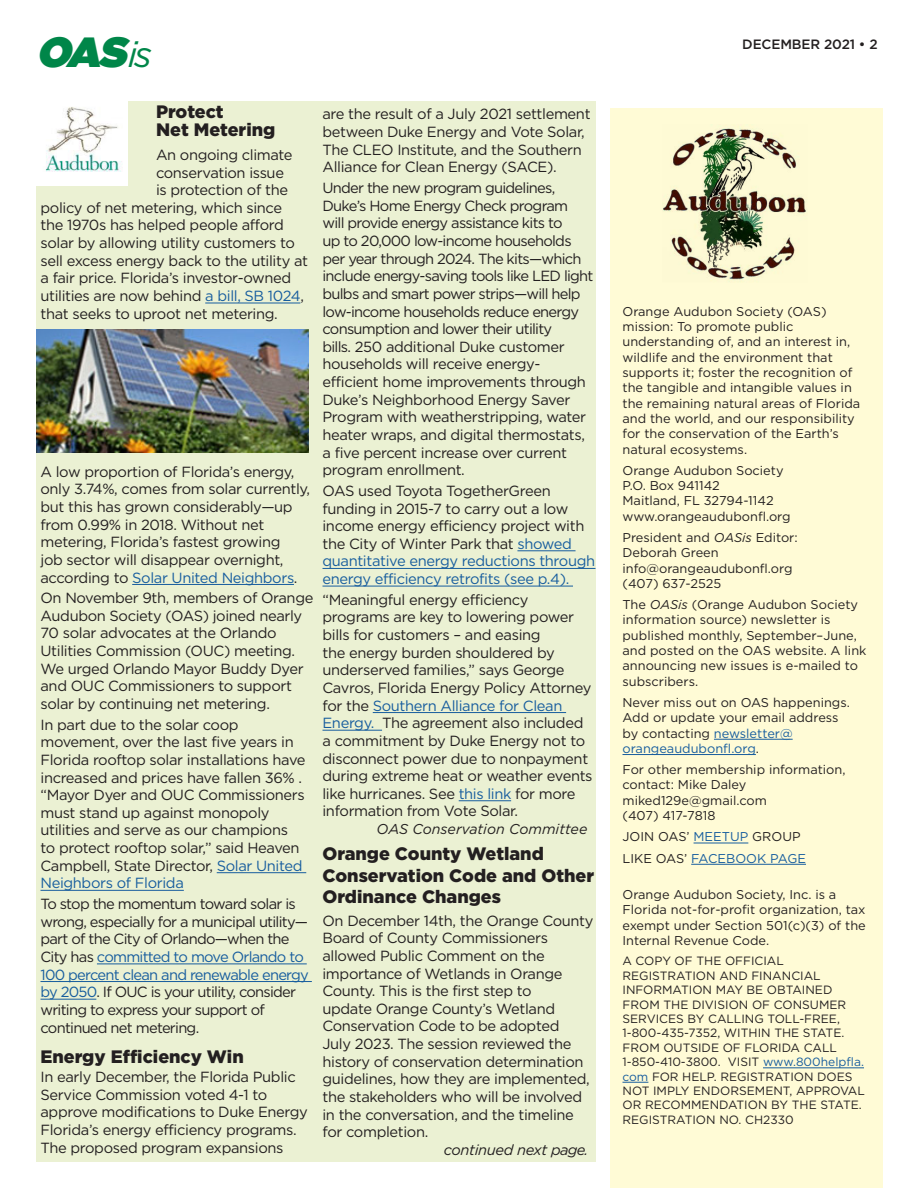
<style>
.page{position:relative;width:918px;height:1188px;background:#fff}
.page>*{position:absolute;margin:0;border:0;box-sizing:border-box;transform-origin:0 0}
.t1{font:italic 42px "Gotham Ultra";color:#008649}
.t2{font:900 18px/21.6px "Gotham";color:#231f20}
.t3{font:14.7px/17.7px "Gotham";letter-spacing:-.025em;color:#231f20}
.t4{font:14.7px/17.7px "Gotham";letter-spacing:-.05em;color:#231f20}
.t5{font:italic 14.7px "Gotham";letter-spacing:-.025em;color:#231f20}
.t6{font:italic 14.25px "Gotham";color:#231f20}
.t7{font:500 13.5px "Gotham";letter-spacing:-.01em;color:#231f20}
.t8{font:12.75px/15.3px "Gotham";color:#231f20}
.t9{font:12.75px "Gotham";color:#175d9e}
.t10{font:12px/14.4px "Gotham";color:#231f20}
.s1{font-family:"Gotham";font-size:36px}
.s2{color:#175d9e}
.s3{font-style:italic}
.s4{color:#231f20}
</style>
<div class="page">
<div style="left:36px;top:101px;width:560px;height:1061px;background:#ebf1d3"></div>
<hr style="left:205px;top:303px;width:95px;height:1px;background:#175d9e">
<hr style="left:132px;top:584px;width:162px;height:1px;background:#175d9e">
<hr style="left:217px;top:872px;width:89px;height:1px;background:#175d9e">
<hr style="left:40px;top:890px;width:144px;height:1px;background:#175d9e">
<hr style="left:97px;top:964px;width:210px;height:1px;background:#175d9e">
<hr style="left:40px;top:981px;width:272px;height:1px;background:#175d9e">
<hr style="left:40px;top:999px;width:56px;height:1px;background:#175d9e">
<hr style="left:517px;top:551px;width:59px;height:1px;background:#175d9e">
<hr style="left:322px;top:568px;width:274px;height:1px;background:#175d9e">
<hr style="left:322px;top:586px;width:251px;height:1px;background:#175d9e">
<hr style="left:373px;top:712px;width:193px;height:1px;background:#175d9e">
<hr style="left:322px;top:730px;width:60px;height:1px;background:#175d9e">
<hr style="left:459px;top:801px;width:52px;height:1px;background:#175d9e">
<img style="left:36px;top:101px;width:92px;height:85px">
<img style="left:36px;top:330px;width:273px;height:122px">
<div style="left:610px;top:108px;width:274px;height:1080px;background:#fffbd6"></div>
<hr style="left:714px;top:739px;width:79px;height:1px;background:#175d9e">
<hr style="left:622px;top:754px;width:134px;height:1px;background:#175d9e">
<hr style="left:694px;top:843px;width:54px;height:1px;background:#175d9e">
<hr style="left:691px;top:864px;width:115px;height:1px;background:#175d9e">
<hr style="left:763px;top:1068px;width:101px;height:1px;background:#175d9e">
<svg style="left:622px;top:1082px;width:26px;height:1px"></svg>
<img style="left:663px;top:128px;width:143px;height:154px">
<h1 class="t1" style="left:36px;top:28px;width:117px">OAS<span class="s1">i s</span></h1>
<p class="t7" style="left:742px;top:36px;width:137px">DECEMBER 2021 • 2</p>
<p class="t2" style="left:156px;top:102px;width:121px;line-height:18px">Protect<br>Net Metering</p>
<p class="t3" style="left:156px;top:146px;width:138px">An ongoing climate</p>
<p class="t3" style="left:156px;top:163px;width:130px">conservation issue</p>
<p class="t3" style="left:156px;top:181px;width:134px">is protection of the</p>
<p class="t3" style="left:41px;top:199px;width:243px">policy of net metering, which since</p>
<p class="t3" style="left:41px;top:216px;width:245px">the 1970s has helped people afford</p>
<p class="t3" style="left:41px;top:234px;width:256px">solar by allowing utility customers to</p>
<p class="t3" style="left:41px;top:251px;width:269px">sell excess energy back to the utility at</p>
<p class="t3" style="left:41px;top:269px;width:252px">a fair price. Florida’s investor-owned</p>
<p class="t3" style="left:41px;top:287px;width:265px">utilities are now behind <span class="s2">a bill, SB 1024</span>,</p>
<p class="t3" style="left:41px;top:304px;width:239px">that seeks to uproot net metering.</p>
<p class="t3" style="left:41px;top:462px;width:271px">A low proportion of Florida’s energy, only 3.74%, comes from solar currently, but this has grown considerably—up from 0.99% in 2018. Without net metering, Florida’s fastest growing<br>job sector will disappear overnight, according to <span class="s2">Solar United Neighbors</span>.</p>
<p class="t3" style="left:41px;top:589px;width:274px">On November 9th, members of Orange Audubon Society (OAS) joined nearly 70 solar advocates at the Orlando Utilities Commission (OUC) meeting.<br>We urged Orlando Mayor Buddy Dyer and OUC Commissioners to support solar by continuing net metering.</p>
<p class="t3" style="left:41px;top:715px;width:267px">In part due to the solar coop movement, over the last five years in Florida rooftop solar installations have increased and prices have fallen 36% . “Mayor Dyer and OUC Commissioners must stand up against monopoly utilities and serve as our champions to protect rooftop solar,” said Heaven Campbell, State Director, <span class="s2">Solar United Neighbors of Florida</span></p>
<p class="t4" style="left:41px;top:895px;width:270px">To stop the momentum toward solar is wrong, especially for a municipal utility— part of the City of Orlando—when the City has <span class="s2">committed to move Orlando to 100 percent clean and renewable energy by 2050</span>. If OUC is your utility, consider writing to express your support of continued net metering.</p>
<p class="t2" style="left:40px;top:1045px;width:205px">Energy Efficiency Win</p>
<p class="t3" style="left:40px;top:1068px;width:269px">In early December, the Florida Public Service Commission voted 4-1 to approve modifications to Duke Energy Florida’s energy efficiency programs.<br>The proposed program expansions</p>
<p class="t3" style="left:322px;top:105px;width:270px">are the result of a July 2021 settlement between Duke Energy and Vote Solar, The CLEO Institute, and the Southern Alliance for Clean Energy (SACE).</p>
<p class="t4" style="left:322px;top:179px;width:273px">Under the new program guidelines, Duke’s Home Energy Check program will provide energy assistance kits to<br>up to 20,000 low-income households per year through 2024. The kits—which include energy-saving tools like LED light bulbs and smart power strips—will help low-income households reduce energy consumption and lower their utility<br>bills. 250 additional Duke customer households will receive energy&shy;efficient home improvements through Duke’s Neighborhood Energy Saver Program with weatherstripping, water heater wraps, and digital thermostats, a five percent increase over current program enrollment.</p>
<p class="t3" style="left:322px;top:482px;width:274px">OAS used Toyota TogetherGreen funding in 2015-7 to carry out a low income energy efficiency project with the City of Winter Park that <span class="s2">showed quantitative energy reductions through energy efficiency retrofits (see p.4).</span></p>
<p class="t3" style="left:322px;top:590px;width:272px">“Meaningful energy efficiency programs are key to lowering power bills for customers – and easing<br>the energy burden shouldered by underserved families,” says George Cavros, Florida Energy Policy Attorney for the <span class="s2">Southern Alliance for Clean Energy.</span> The agreement also included a commitment by Duke Energy not to disconnect power due to nonpayment during extreme heat or weather events like hurricanes. See <span class="s2">this link</span> for more information from Vote Solar.</p>
<p class="t6" style="left:376px;top:822px;width:212px">OAS Conservation Committee</p>
<p class="t2" style="left:322px;top:842px;width:273px">Orange County Wetland<br>Conservation Code and Other<br>Ordinance Changes</p>
<p class="t3" style="left:322px;top:911px;width:273px">On December 14th, the Orange County</p>
<p class="t3" style="left:322px;top:929px;width:227px">Board of County Commissioners</p>
<p class="t3" style="left:322px;top:947px;width:224px">allowed Public Comment on the</p>
<p class="t3" style="left:322px;top:964px;width:242px">importance of Wetlands in Orange</p>
<p class="t3" style="left:322px;top:982px;width:211px">County. This is the first step to</p>
<p class="t3" style="left:322px;top:1000px;width:234px">update Orange County’s Wetland</p>
<p class="t3" style="left:322px;top:1017px;width:238px">Conservation Code to be adopted</p>
<p class="t3" style="left:322px;top:1035px;width:251px">July 2023. The session reviewed the</p>
<p class="t3" style="left:322px;top:1052px;width:263px">history of conservation determination</p>
<p class="t3" style="left:322px;top:1070px;width:269px">guidelines, how they are implemented,</p>
<p class="t3" style="left:322px;top:1088px;width:261px">the stakeholders who will be involved</p>
<p class="t3" style="left:322px;top:1105px;width:253px">in the conversation, and the timeline</p>
<p class="t3" style="left:322px;top:1123px;width:107px">for completion.</p>
<p class="t5" style="left:444px;top:1142px;width:146px">continued next page.</p>
<p class="t8" style="left:622px;top:303px;width:239px">Orange Audubon Society (OAS) mission: To promote public understanding of, and an interest in, wildlife and the environment that supports it; foster the recognition of the tangible and intangible values in the remaining natural areas of Florida and the world, and our responsibility for the conservation of the Earth’s natural ecosystems.</p>
<p class="t8" style="left:622px;top:462px;width:170px">Orange Audubon Society<br>P.O. Box 941142<br>Maitland, FL 32794-1142 www.orangeaudubonfl.org</p>
<p class="t8" style="left:622px;top:530px;width:177px">President and <span class="s3">OASis</span> Editor:<br>Deborah Green info@orangeaudubonfl.org (407) 637-2525</p>
<p class="t8" style="left:622px;top:597px;width:245px">The <span class="s3">OASis</span> (Orange Audubon Society information source) newsletter is published monthly, September–June, and posted on the OAS website. A link announcing new issues is e-mailed to subscribers.</p>
<p class="t8" style="left:622px;top:695px;width:229px">Never miss out on OAS happenings.<br>Add or update your email address by contacting <span class="s2">newsletter@ orangeaudubonfl.org</span>.</p>
<p class="t8" style="left:622px;top:762px;width:225px">For other membership information, contact: Mike Daley miked129e@gmail.com<br>(407) 417-7818</p>
<p class="t8" style="left:622px;top:829px;width:180px">JOIN OAS’ <span class="s2">MEETUP</span> GROUP</p>
<p class="t9" style="left:622px;top:851px;width:185px"><span class="s4">LIKE OAS’</span> FACEBOOK PAGE</p>
<p class="t8" style="left:622px;top:887px;width:245px">Orange Audubon Society, Inc. is a Florida not-for-profit organization, tax exempt under Section 501(c)(3) of the Internal Revenue Code.</p>
<p class="t10" style="left:622px;top:954px;width:244px">A COPY OF THE OFFICIAL<br>REGISTRATION AND FINANCIAL<br>INFORMATION MAY BE OBTAINED<br>FROM THE DIVISION OF CONSUMER<br>SERVICES BY CALLING TOLL-FREE,<br>1-800-435-7352, WITHIN THE STATE.<br>FROM OUTSIDE OF FLORIDA CALL<br>1-850-410-3800. VISIT <span class="s2">www.800helpfla. com</span> FOR HELP. REGISTRATION DOES<br>NOT IMPLY ENDORSEMENT, APPROVAL<br>OR RECOMMENDATION BY THE STATE.<br>REGISTRATION NO. CH2330</p>
</div>
